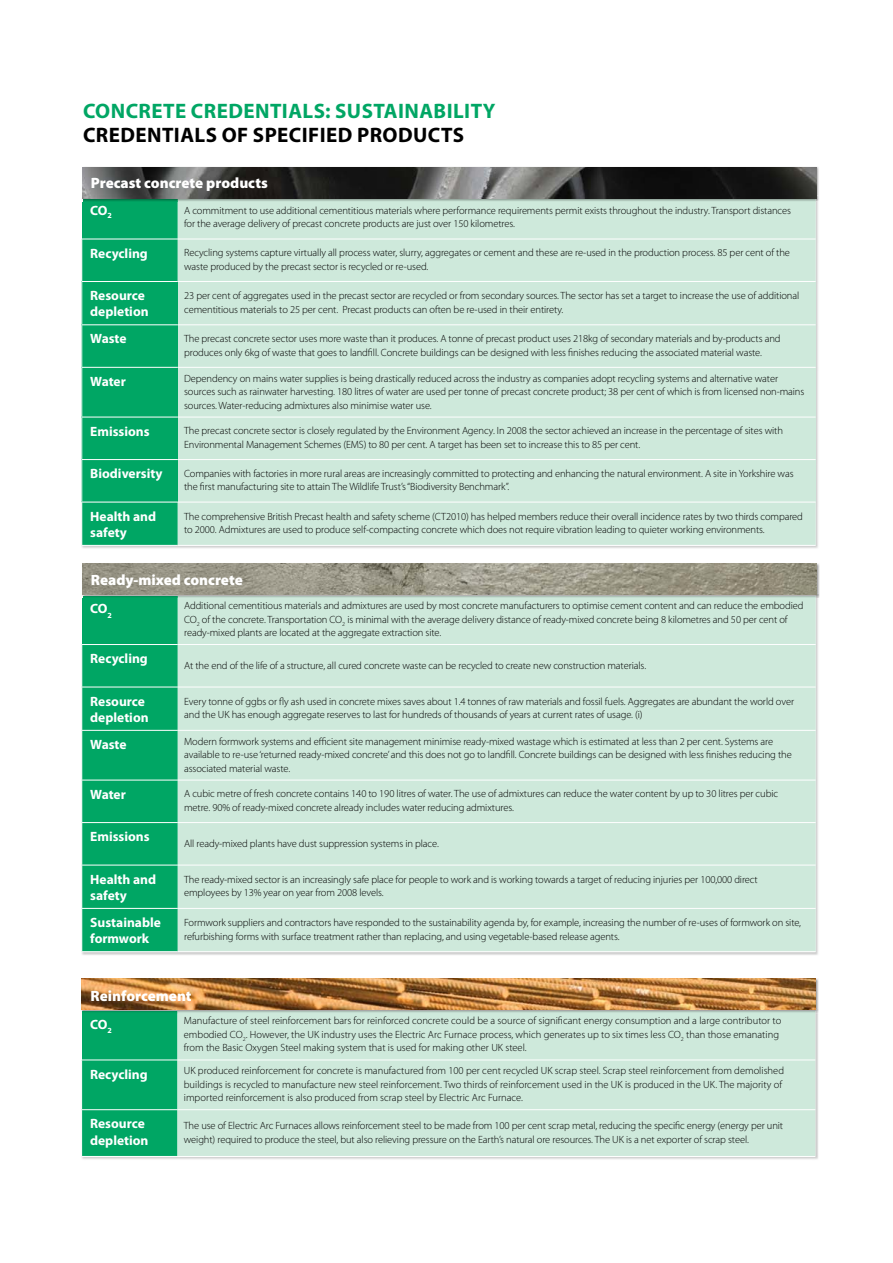
<style>
.page{position:relative;width:893px;height:1263px;background:#fff}
.page>*{position:absolute;margin:0;border:0;box-sizing:border-box;transform-origin:0 0}
.t1{font:700 21px "Myriad Pro";letter-spacing:.02em;color:#00a664}
.t2{font:700 21px "Myriad Pro";letter-spacing:.02em;color:#000}
.t3{font:900 15px "Myriad Pro";color:#fff}
.t4{font:700 13.5px/16.2px "Myriad Pro";color:#fff}
.t5{font:300 10.5px/13.5px "Myriad Pro";letter-spacing:-.01em;color:#000}
</style>
<div class="page">
<img style="left:81px;top:978px;width:738px;height:181px">
<div style="left:177px;top:1013px;width:638px;height:143px;background:#cee9db"></div>
<hr style="left:81px;top:1156px;width:734px;height:1px;background:#fff">
<hr style="left:177px;top:1060px;width:638px;height:1px;background:#fff">
<hr style="left:177px;top:1109px;width:638px;height:1px;background:#fff">
<img style="left:81px;top:979px;width:734px;height:34px">
<svg style="left:81px;top:1010px;width:96px;height:146px;background:#0ca96b"></svg>
<div style="left:178px;top:202px;width:637px;height:343px;background:#cee9db"></div>
<div style="left:178px;top:282px;width:637px;height:43px;background:#cee9db"></div>
<div style="left:178px;top:325px;width:637px;height:42px;background:#cee9db"></div>
<div style="left:178px;top:367px;width:637px;height:50px;background:#cee9db"></div>
<div style="left:178px;top:417px;width:637px;height:43px;background:#cee9db"></div>
<div style="left:178px;top:460px;width:637px;height:42px;background:#cee9db"></div>
<hr style="left:178px;top:239px;width:637px;height:1px;background:#fff">
<hr style="left:178px;top:281px;width:637px;height:1px;background:#fff">
<hr style="left:178px;top:324px;width:637px;height:1px;background:#fff">
<hr style="left:178px;top:367px;width:637px;height:1px;background:#fff">
<hr style="left:178px;top:417px;width:637px;height:1px;background:#fff">
<hr style="left:178px;top:459px;width:637px;height:1px;background:#fff">
<hr style="left:178px;top:502px;width:637px;height:1px;background:#fff">
<img style="left:82px;top:167px;width:734px;height:35px">
<svg style="left:82px;top:197px;width:96px;height:348px;background:#0aa86a"></svg>
<img style="left:82px;top:196px;width:733px;height:1px">
<div style="left:178px;top:598px;width:637px;height:353px;background:#cee9db"></div>
<hr style="left:178px;top:644px;width:637px;height:1px;background:#fff">
<hr style="left:178px;top:687px;width:637px;height:1px;background:#fff">
<hr style="left:178px;top:730px;width:637px;height:1px;background:#fff">
<hr style="left:178px;top:780px;width:637px;height:1px;background:#fff">
<hr style="left:178px;top:822px;width:637px;height:1px;background:#fff">
<hr style="left:178px;top:865px;width:637px;height:1px;background:#fff">
<hr style="left:178px;top:908px;width:637px;height:1px;background:#fff">
<img style="left:82px;top:563px;width:734px;height:35px">
<svg style="left:82px;top:595px;width:96px;height:357px;background:#0aa96a"></svg>
<h1 class="t1" style="left:83px;top:103px;width:414px">CONCRETE CREDENTIALS: SUSTAINABILITY</h1>
<h1 class="t2" style="left:83px;top:127px;width:382px">CREDENTIALS OF SPECIFIED PRODUCTS</h1>
<h2 class="t3" style="left:91px;top:177px;width:178px">Precast concrete products</h2>
<p class="t4" style="left:90px;top:203px;width:23px">CO<sub>2</sub></p>
<p class="t5" style="left:184px;top:204px;width:608px">A commitment to use additional cementitious materials where performance requirements permit exists throughout the industry. Transport distances for the average delivery of precast concrete products are just over 150 kilometres.</p>
<p class="t4" style="left:90px;top:246px;width:59px">Recycling</p>
<p class="t5" style="left:184px;top:247px;width:607px">Recycling systems capture virtually all process water, slurry, aggregates or cement and these are re-used in the production process. 85 per cent of the waste produced by the precast sector is recycled or re-used.</p>
<p class="t4" style="left:90px;top:288px;width:60px">Resource depletion</p>
<p class="t5" style="left:184px;top:290px;width:616px">23 per cent of aggregates used in the precast sector are recycled or from secondary sources. The sector has set a target to increase the use of additional cementitious materials to 25 per cent. Precast products can often be re-used in their entirety.</p>
<p class="t4" style="left:90px;top:332px;width:38px">Waste</p>
<p class="t5" style="left:184px;top:333px;width:598px">The precast concrete sector uses more waste than it produces. A tonne of precast product uses 218kg of secondary materials and by-products and produces only 6kg of waste that goes to landfill. Concrete buildings can be designed with less finishes reducing the associated material waste.</p>
<p class="t4" style="left:90px;top:374px;width:37px">Water</p>
<p class="t5" style="left:184px;top:372px;width:621px">Dependency on mains water supplies is being drastically reduced across the industry as companies adopt recycling systems and alternative water sources such as rainwater harvesting. 180 litres of water are used per tonne of precast concrete product; 38 per cent of which is from licensed non-mains sources. Water-reducing admixtures also minimise water use.</p>
<p class="t4" style="left:90px;top:424px;width:61px">Emissions</p>
<p class="t5" style="left:184px;top:425px;width:600px">The precast concrete sector is closely regulated by the Environment Agency. In 2008 the sector achieved an increase in the percentage of sites with<br>Environmental Management Schemes (EMS) to 80 per cent. A target has been set to increase this to 85 per cent.</p>
<p class="t4" style="left:90px;top:466px;width:74px">Biodiversity</p>
<p class="t5" style="left:184px;top:467px;width:611px">Companies with factories in more rural areas are increasingly committed to protecting and enhancing the natural environment. A site in Yorkshire was the first manufacturing site to attain The Wildlife Trust’s “Biodiversity Benchmark”.</p>
<p class="t4" style="left:90px;top:509px;width:67px">Health and safety</p>
<p class="t5" style="left:184px;top:510px;width:620px">The comprehensive British Precast health and safety scheme (CT2010) has helped members reduce their overall incidence rates by two thirds compared to 2000. Admixtures are used to produce self-compacting concrete which does not require vibration leading to quieter working environments.</p>
<h2 class="t3" style="left:91px;top:574px;width:153px">Ready-mixed concrete</h2>
<p class="t4" style="left:90px;top:602px;width:23px">CO<sub>2</sub></p>
<p class="t5" style="left:184px;top:599px;width:621px">Additional cementitious materials and admixtures are used by most concrete manufacturers to optimise cement content and can reduce the embodied<br>CO<sub>2</sub> of the concrete. Transportation CO<sub>2</sub> is minimal with the average delivery distance of ready-mixed concrete being 8 kilometres and 50 per cent of ready-mixed plants are located at the aggregate extraction site.</p>
<p class="t4" style="left:90px;top:651px;width:59px">Recycling</p>
<p class="t5" style="left:184px;top:659px;width:463px">At the end of the life of a structure, all cured concrete waste can be recycled to create new construction materials.</p>
<p class="t4" style="left:90px;top:694px;width:60px">Resource depletion</p>
<p class="t5" style="left:184px;top:695px;width:611px">Every tonne of ggbs or fly ash used in concrete mixes saves about 1.4 tonnes of raw materials and fossil fuels. Aggregates are abundant the world over and the UK has enough aggregate reserves to last for hundreds of thousands of years at current rates of usage. (i)</p>
<p class="t4" style="left:90px;top:737px;width:38px">Waste</p>
<p class="t5" style="left:184px;top:735px;width:609px">Modern formwork systems and efficient site management minimise ready-mixed wastage which is estimated at less than 2 per cent. Systems are available to re-use ‘returned ready-mixed concrete’ and this does not go to landfill. Concrete buildings can be designed with less finishes reducing the associated material waste.</p>
<p class="t4" style="left:90px;top:787px;width:37px">Water</p>
<p class="t5" style="left:184px;top:788px;width:595px">A cubic metre of fresh concrete contains 140 to 190 litres of water. The use of admixtures can reduce the water content by up to 30 litres per cubic metre. 90% of ready-mixed concrete already includes water reducing admixtures.</p>
<p class="t4" style="left:90px;top:829px;width:61px">Emissions</p>
<p class="t5" style="left:184px;top:837px;width:256px">All ready-mixed plants have dust suppression systems in place.</p>
<p class="t4" style="left:90px;top:872px;width:67px">Health and safety</p>
<p class="t5" style="left:184px;top:873px;width:575px">The ready-mixed sector is an increasingly safe place for people to work and is working towards a target of reducing injuries per 100,000 direct employees by 13% year on year from 2008 levels.</p>
<p class="t4" style="left:90px;top:915px;width:72px">Sustainable formwork</p>
<p class="t5" style="left:184px;top:917px;width:618px">Formwork suppliers and contractors have responded to the sustainability agenda by, for example, increasing the number of re-uses of formwork on site, refurbishing forms with surface treatment rather than replacing, and using vegetable-based release agents.</p>
<h2 class="t3" style="left:90px;top:990px;width:103px">Reinforcement</h2>
<p class="t4" style="left:90px;top:1017px;width:23px">CO<sub>2</sub></p>
<p class="t5" style="left:184px;top:1015px;width:599px">Manufacture of steel reinforcement bars for reinforced concrete could be a source of significant energy consumption and a large contributor to embodied CO<sub>2</sub>. However, the UK industry uses the Electric Arc Furnace process, which generates up to six times less CO<sub>2</sub> than those emanating from the Basic Oxygen Steel making system that is used for making other UK steel.</p>
<p class="t4" style="left:90px;top:1067px;width:59px">Recycling</p>
<p class="t5" style="left:184px;top:1065px;width:601px">UK produced reinforcement for concrete is manufactured from 100 per cent recycled UK scrap steel. Scrap steel reinforcement from demolished buildings is recycled to manufacture new steel reinforcement. Two thirds of reinforcement used in the UK is produced in the UK. The majority of imported reinforcement is also produced from scrap steel by Electric Arc Furnace.</p>
<p class="t4" style="left:90px;top:1117px;width:60px">Resource depletion</p>
<p class="t5" style="left:184px;top:1120px;width:601px">The use of Electric Arc Furnaces allows reinforcement steel to be made from 100 per cent scrap metal, reducing the specific energy (energy per unit weight) required to produce the steel, but also relieving pressure on the Earth’s natural ore resources. The UK is a net exporter of scrap steel.</p>
</div>
